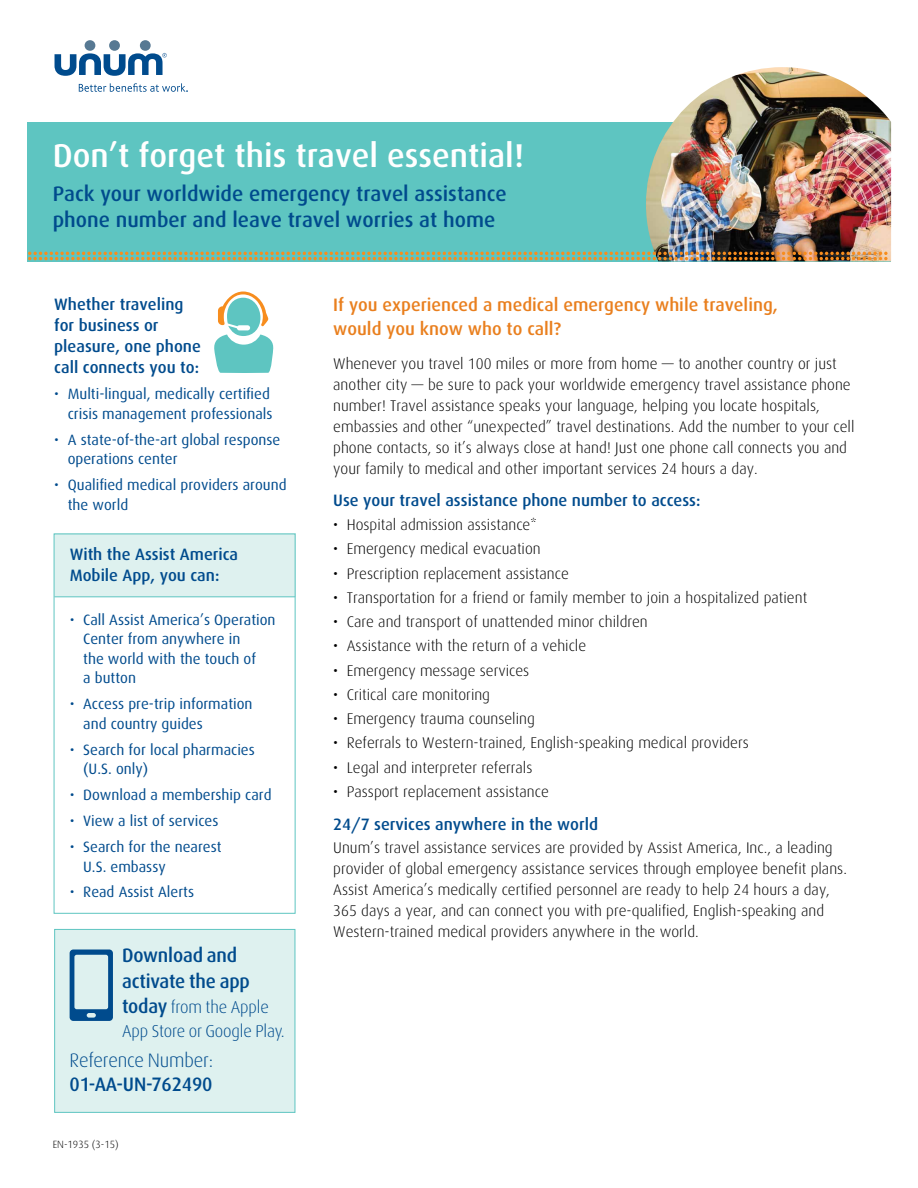
<style>
.page{position:relative;width:918px;height:1188px;background:#fff}
.page>*{position:absolute;margin:0;border:0;box-sizing:border-box;transform-origin:0 0}
.t1{font:500 33px "Dax";color:#fff}
.t2{font:500 21px/25.5px "Dax";color:#004b8d}
.t3{font:500 19.5px/25.5px "Dax Pro";letter-spacing:-.01em;color:#004b8d}
.t4{font:300 19.5px "Dax Pro";letter-spacing:-.01em;color:#004b8d}
.t5{font:500 18px/24px "Dax";color:#e97f1e}
.t6{font:300 17.25px/24px "Dax Pro";letter-spacing:-.01em;color:#004b8d}
.t7{font:500 16.5px/21px "Dax";color:#004b8d}
.t8{font:300 15.45px/21px "Dax";color:#000}
.t9{font:15px/19.5px "Dax";color:#004b8d}
.t10{font:300 10.5px "Dax Pro";color:#000}
.s1{font-weight:500;font-size:19.5px}
.s2{font-weight:400}
</style>
<div class="page">
<div style="left:54px;top:533px;width:241px;height:64px;background:#def1ef"></div>
<div style="left:54px;top:534px;width:242px;height:380px;border:1px solid #5ec5c1"></div>
<div style="left:54px;top:929px;width:241px;height:184px;background:#def1ef;border:1px solid #5ec5c1"></div>
<div style="left:70px;top:950px;width:43px;height:71px;background:#004b8d;border-radius:4px"></div>
<div style="left:74px;top:955px;width:34px;height:54px;background:#def1ef;border-radius:2px"></div>
<div style="left:87px;top:1013px;width:9px;height:5px;background:#def1ef;border-radius:2px"></div>
<hr style="left:54px;top:596px;width:241px;height:1px;background:#5ec5c1">
<svg style="left:214px;top:292px;width:60px;height:81px"></svg>
<div style="left:27px;top:122px;width:864px;height:139px;background:#5ec5c1"></div>
<div style="left:85px;top:40px;width:10px;height:11px;background:#577993;border-radius:50%"></div>
<div style="left:109px;top:40px;width:11px;height:11px;background:#577993;border-radius:50%"></div>
<div style="left:140px;top:40px;width:11px;height:11px;background:#577993;border-radius:50%"></div>
<svg style="left:55px;top:53px;width:112px;height:23px"></svg>
<svg style="left:79px;top:83px;width:109px;height:9px"></svg>
<img style="left:646px;top:67px;width:245px;height:194px">
<img style="left:28px;top:252px;width:860px;height:8px">
<h1 class="t1" style="left:53px;top:137px;width:473px">Don’t forget this travel essential!</h1>
<h2 class="t2" style="left:53px;top:181px;width:455px">Pack your worldwide emergency travel assistance phone number and leave travel worries at home</h2>
<p class="t7" style="left:54px;top:294px;width:148px">Whether traveling for business or pleasure, one phone call connects you to:</p>
<p class="t9" style="left:54px;top:384px;width:220px;text-align:right">• Multi-lingual, medically certified crisis management professionals</p>
<p class="t9" style="left:68px;top:430px;width:214px;text-indent:-14px">• A state-of-the-art global response operations center</p>
<p class="t9" style="left:68px;top:475px;width:220px;text-indent:-14px">• Qualified medical providers around the world</p>
<p class="t7" style="left:70px;top:543px;width:170px">With the Assist America<br>Mobile App, you can:</p>
<p class="t9" style="left:83px;top:610px;width:194px;text-indent:-14px">• Call Assist America’s Operation<br>Center from anywhere in<br>the world with the touch of<br>a button</p>
<p class="t9" style="left:83px;top:694px;width:171px;text-indent:-14px">• Access pre-trip information and country guides</p>
<p class="t9" style="left:83px;top:740px;width:173px;text-indent:-14px">• Search for local pharmacies (U.S. only)</p>
<p class="t9" style="left:70px;top:785px;width:203px">• Download a membership card</p>
<p class="t9" style="left:70px;top:811px;width:150px">• View a list of services</p>
<p class="t9" style="left:83px;top:837px;width:140px;text-indent:-14px">• Search for the nearest<br>U.S. embassy</p>
<p class="t9" style="left:70px;top:883px;width:126px">• Read Assist Alerts</p>
<p class="t3" style="left:122px;top:942px;width:129px">Download and activate the app</p>
<p class="t6" style="left:122px;top:995px;width:164px"><span class="s1">today</span> from the Apple<br>App Store or Google Play.</p>
<p class="t4" style="left:70px;top:1049px;width:145px">Reference Number:</p>
<p class="t3" style="left:70px;top:1071px;width:145px">01-AA-UN-762490</p>
<p class="t10" style="left:53px;top:1137px;width:68px">EN-1935 (3-15)</p>
<p class="t5" style="left:333px;top:293px;width:446px">If you experienced a medical emergency while traveling, would you know who to call?</p>
<p class="t8" style="left:333px;top:353px;width:523px">Whenever you travel 100 miles or more from home — to another country or just another city — be sure to pack your worldwide emergency travel assistance phone number! Travel assistance speaks your language, helping you locate hospitals, embassies and other “unexpected” travel destinations. Add the number to your cell phone contacts, so it’s always close at hand! Just one phone call connects you and your family to medical and other important services 24 hours a day.</p>
<p class="t7" style="left:333px;top:490px;width:369px">Use your travel assistance phone number to access:</p>
<p class="t8" style="left:333px;top:515px;width:205px"><span class="s2">•</span> Hospital admission assistance*</p>
<p class="t8" style="left:333px;top:539px;width:209px"><span class="s2">•</span> Emergency medical evacuation</p>
<p class="t8" style="left:333px;top:563px;width:237px"><span class="s2">•</span> Prescription replacement assistance</p>
<p class="t8" style="left:333px;top:587px;width:476px"><span class="s2">•</span> Transportation for a friend or family member to join a hospitalized patient</p>
<p class="t8" style="left:333px;top:611px;width:316px"><span class="s2">•</span> Care and transport of unattended minor children</p>
<p class="t8" style="left:333px;top:636px;width:254px"><span class="s2">•</span> Assistance with the return of a vehicle</p>
<p class="t8" style="left:333px;top:660px;width:198px"><span class="s2">•</span> Emergency message services</p>
<p class="t8" style="left:333px;top:684px;width:158px"><span class="s2">•</span> Critical care monitoring</p>
<p class="t8" style="left:333px;top:708px;width:203px"><span class="s2">•</span> Emergency trauma counseling</p>
<p class="t8" style="left:333px;top:733px;width:417px"><span class="s2">•</span> Referrals to Western-trained, English-speaking medical providers</p>
<p class="t8" style="left:333px;top:757px;width:201px"><span class="s2">•</span> Legal and interpreter referrals</p>
<p class="t8" style="left:333px;top:781px;width:217px"><span class="s2">•</span> Passport replacement assistance</p>
<p class="t7" style="left:333px;top:814px;width:266px">24/7 services anywhere in the world</p>
<p class="t8" style="left:333px;top:837px;width:515px">Unum’s travel assistance services are provided by Assist America, Inc., a leading provider of global emergency assistance services through employee benefit plans.<br>Assist America’s medically certified personnel are ready to help 24 hours a day, 365 days a year, and can connect you with pre-qualified, English-speaking and Western-trained medical providers anywhere in the world.</p>
</div>
